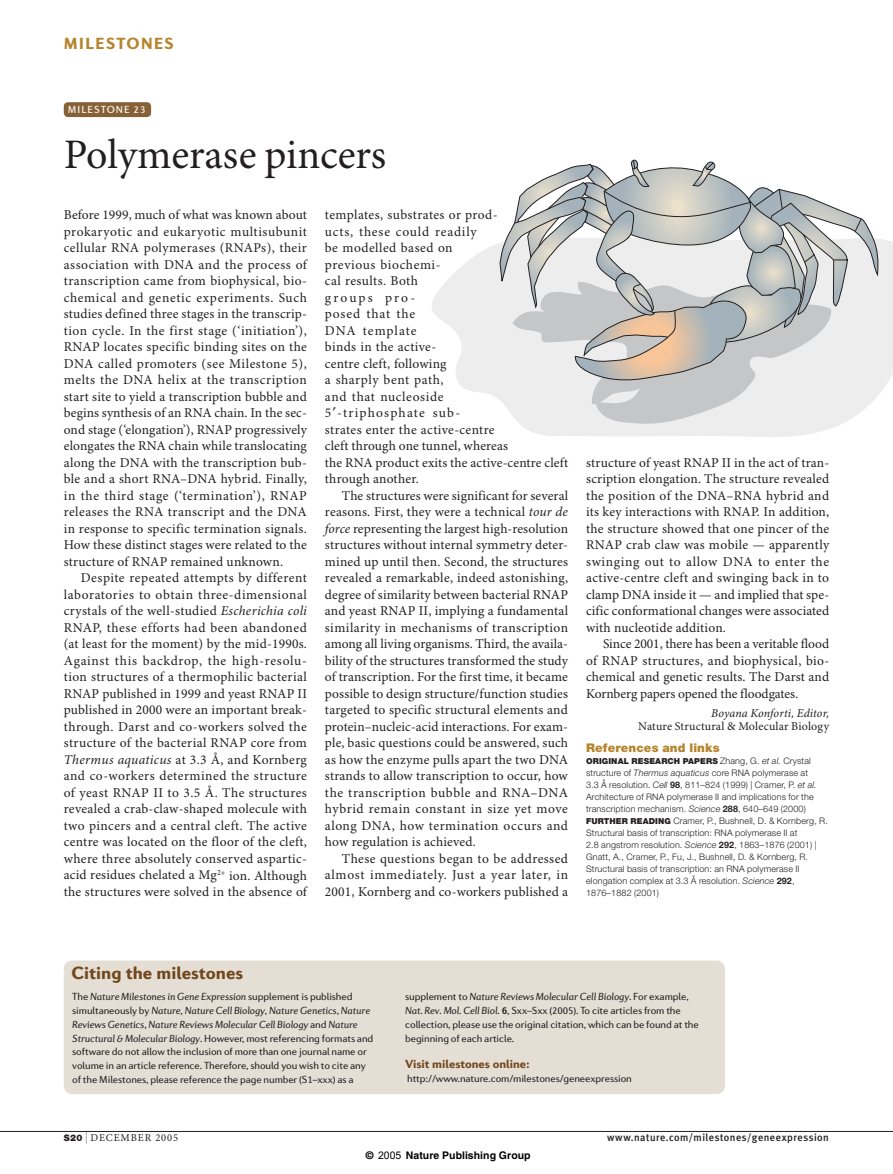
<style>
.page{position:relative;width:893px;height:1174px;background:#fff}
.page>*{position:absolute;margin:0;border:0;box-sizing:border-box;transform-origin:0 0}
.t1{font:42px "Minion Pro";letter-spacing:-.005em;color:#231f20}
.t2{font:900 18px "Diverda Sans LT Std";color:#71471b}
.t3{font:900 16.5px "Diverda Sans LT Std";letter-spacing:.09em;color:#b5842c}
.t4{font:13.5px/16.5px "Minion Pro";letter-spacing:.015em;color:#231f20;text-align:justify}
.t5{font:12px "Minion Pro";letter-spacing:.015em;color:#231f20}
.t6{font:italic 12px "Minion Pro";letter-spacing:.005em;color:#231f20}
.t7{font:900 12px "Diverda Sans LT Std";color:#71471b}
.t8{font:900 12px "Helvetica Neue";letter-spacing:.015em;color:#b5842c}
.t9{font:10.5px/13.8px "Diverda Sans LT Std";letter-spacing:-.01em;color:#231f20}
.t10{font:500 10.5px "Meta Plus";letter-spacing:.04em;color:#231f20}
.t11{font:700 10.5px "Helvetica";color:#000}
.t12{font:10.5px "Minion Pro";letter-spacing:.085em;color:#231f20}
.t13{font:500 10.5px "Diverda Sans LT Std";letter-spacing:.09em;color:#f8f3e8}
.t14{font:300 9px/12px "Helvetica Neue";letter-spacing:.015em;color:#231f20}
.t15{font:900 8.25px "Helvetica Neue";letter-spacing:.015em;color:#231f20}
.s1{font-style:italic}
.s2{font-weight:300;font-size:9px}
.s3{font-weight:300;font-style:italic;font-size:9px}
.s4{font-weight:700}
.s5{font-weight:900;font-size:8.25px}
.s6{font-family:"Helvetica Neue";font-weight:900;font-size:9px}
.s7{font-family:"Helvetica Neue";font-weight:100;font-size:12px}
.s8{font-family:"Arial";font-weight:400}
</style>
<div class="page">
<div style="left:64px;top:960px;width:661px;height:134px;background:#e4ded5;border-radius:9px"></div>
<svg style="left:432px;top:239px;width:461px;height:198px;fill:#ededee"></svg>
<svg style="left:512px;top:381px;width:322px;height:43px;background:#dedfe0"></svg>
<svg style="left:499px;top:160px;width:380px;height:221px;background:#d1d1d0"></svg>
<hr style="left:0;top:1131px;width:893px;height:1px;background:#231f20">
<div style="left:64px;top:102px;width:87px;height:15px;background:#866037;border-radius:4px"></div>
<p class="t3" style="left:64px;top:37px;width:111px">MILESTONES</p>
<p class="t13" style="left:68px;top:106px;width:79px">MILESTONE 23</p>
<h1 class="t1" style="left:64px;top:138px;width:324px">Polymerase pincers</h1>
<p class="t4" style="left:64px;top:208px;width:245px">Before 1999, much of what was known about prokaryotic and eukaryotic multisubunit cellular RNA polymerases (RNAPs), their association with DNA and the process of transcription came from biophysical, bio&shy;chemical and genetic experiments. Such studies defined three stages in the transcrip&shy;tion cycle. In the first stage (‘initiation’), RNAP locates specific binding sites on the DNA called promoters (see Milestone 5), melts the DNA helix at the transcription start site to yield a transcription bubble and begins synthesis of an RNA chain. In the sec&shy;ond stage (‘elongation’), RNAP progressively elongates the RNA chain while translocating along the DNA with the transcription bub&shy;ble and a short RNA–DNA hybrid. Finally, in the third stage (‘termination’), RNAP releases the RNA transcript and the DNA in response to specific termination signals.<br>How these distinct stages were related to the structure of RNAP remained unknown.</p>
<p class="t4" style="left:64px;top:571px;width:245px;text-indent:17px">Despite repeated attempts by different laboratories to obtain three-dimensional crystals of the well-studied <span class="s1">Escherichia coli </span>RNAP, these efforts had been abandoned (at least for the moment) by the mid-1990s.<br>Against this backdrop, the high-resolu&shy;tion structures of a thermophilic bacterial RNAP published in 1999 and yeast RNAP II published in 2000 were an important break&shy;through. Darst and co-workers solved the structure of the bacterial RNAP core from <span class="s1">Thermus aquaticus</span> at 3.3 Å, and Kornberg and co-workers determined the structure of yeast RNAP II to 3.5 Å. The structures revealed a crab-claw-shaped molecule with two pincers and a central cleft. The active centre was located on the floor of the cleft, where three absolutely conserved aspartic&shy;acid residues chelated a Mg<sup>2+</sup> ion. Although the structures were solved in the absence of</p>
<p class="t4" style="left:325px;top:208px;width:245px;text-align:left">templates, substrates or prod-<br>ucts, these could readily<br>be modelled based on<br>previous biochemi-<br>cal results. Both<br>groups pro-<br>posed that the<br>DNA template<br>binds in the active-<br>centre cleft, following<br>a sharply bent path,<br>and that nucleoside<br>5 -triphosphate sub-<br>strates enter the active-centre<br>cleft through one tunnel, whereas<br>the RNA product exits the active-centre cleft through another.</p>
<p class="t4" style="left:325px;top:488px;width:245px;text-indent:17px">The structures were significant for several reasons. First, they were a technical <span class="s1">tour de force</span> representing the largest high-resolution structures without internal symmetry deter&shy;mined up until then. Second, the structures revealed a remarkable, indeed astonishing, degree of similarity between bacterial RNAP and yeast RNAP II, implying a fundamental similarity in mechanisms of transcription among all living organisms. Third, the availa&shy;bility of the structures transformed the study of transcription. For the first time, it became possible to design structure/function studies targeted to specific structural elements and protein–nucleic-acid interactions. For exam&shy;ple, basic questions could be answered, such as how the enzyme pulls apart the two DNA strands to allow transcription to occur, how the transcription bubble and RNA–DNA hybrid remain constant in size yet move along DNA, how termination occurs and how regulation is achieved.</p>
<p class="t4" style="left:325px;top:851px;width:245px;text-indent:17px">These questions began to be addressed almost immediately. Just a year later, in 2001, Kornberg and co-workers published a</p>
<p class="t4" style="left:586px;top:455px;width:245px">structure of yeast RNAP II in the act of tran&shy;scription elongation. The structure revealed the position of the DNA–RNA hybrid and its key interactions with RNAP. In addition, the structure showed that one pincer of the RNAP crab claw was mobile — apparently swinging out to allow DNA to enter the active-centre cleft and swinging back in to clamp DNA inside it — and implied that spe&shy;cific conformational changes were associated with nucleotide addition.</p>
<p class="t4" style="left:586px;top:637px;width:245px;text-indent:17px">Since 2001, there has been a veritable flood of RNAP structures, and biophysical, bio&shy;chemical and genetic results. The Darst and Kornberg papers opened the floodgates.</p>
<p class="t6" style="left:711px;top:708px;width:119px">Boyana Konforti, Editor,</p>
<p class="t5" style="left:638px;top:721px;width:192px">Nature Structural &amp; Molecular Biology</p>
<p class="t8" style="left:586px;top:743px;width:135px">References and links</p>
<p class="t15" style="left:586px;top:758px;width:226px">ORIGINAL RESEARCH PAPERS <span class="s2">Zhang, G.</span> <span class="s3">et al.</span> <span class="s2">Crystal</span></p>
<p class="t14" style="left:586px;top:768px;width:243px">structure of <span class="s1">Thermus aquaticus</span> core RNA polymerase at<br>3.3 Å resolution. <span class="s1">Cell</span> <span class="s4">98</span>, 811–824 (1999) | Cramer, P. <span class="s1">et al.<br></span>Architecture of RNA polymerase II and implications for the transcription mechanism. <span class="s1">Science</span> <span class="s4">288</span>, 640–649 (2000)<br><span class="s5">FURTHER READING</span> Cramer, P., Bushnell, D. &amp; Kornberg, R.<br>Structural basis of transcription: RNA polymerase II at<br>2.8 angstrom resolution. <span class="s1">Science</span> <span class="s4">292</span>, 1863–1876 (2001) | Gnatt, A., Cramer, P., Fu, J., Bushnell, D. &amp; Kornberg, R.<br>Structural basis of transcription: an RNA polymerase II elongation complex at 3.3 Å resolution. <span class="s1">Science</span> <span class="s4">292</span>, 1876–1882 (2001)</p>
<h2 class="t2" style="left:71px;top:966px;width:173px">Citing the milestones</h2>
<p class="t9" style="left:72px;top:990px;width:303px">The <span class="s1">Nature Milestones in Gene Expression</span> supplement is published simultaneously by <span class="s1">Nature</span>, <span class="s1">Nature Cell Biology</span>, <span class="s1">Nature Genetics</span>, <span class="s1">Nature Reviews Genetics</span>, <span class="s1">Nature Reviews Molecular Cell Biology</span> and <span class="s1">Nature Structural &amp; Molecular Biology</span>. However, most referencing formats and software do not allow the inclusion of more than one journal name or volume in an article reference. Therefore, should you wish to cite any of the Milestones, please reference the page number (S1–xxx) as a</p>
<p class="t9" style="left:405px;top:990px;width:295px">supplement to <span class="s1">Nature Reviews Molecular Cell Biology</span>. For example, <span class="s1">Nat. Rev. Mol. Cell Biol.</span> <span class="s4">6</span>, Sxx–Sxx (2005). To cite articles from the collection, please use the original citation, which can be found at the beginning of each article.</p>
<p class="t7" style="left:405px;top:1059px;width:126px">Visit milestones online:</p>
<p class="t9" style="left:407px;top:1072px;width:226px">http://www.nature.com/milestones/geneexpression</p>
<p class="t12" style="left:64px;top:1133px;width:116px"><span class="s6">S20</span> <span class="s7">|</span> DECEMBER 2005</p>
<p class="t10" style="left:607px;top:1133px;width:223px">www.nature.com/milestones/geneexpression</p>
<p class="t11" style="left:366px;top:1148px;width:166px">© <span class="s8">2005</span> Nature Publishing Group</p>
</div>
